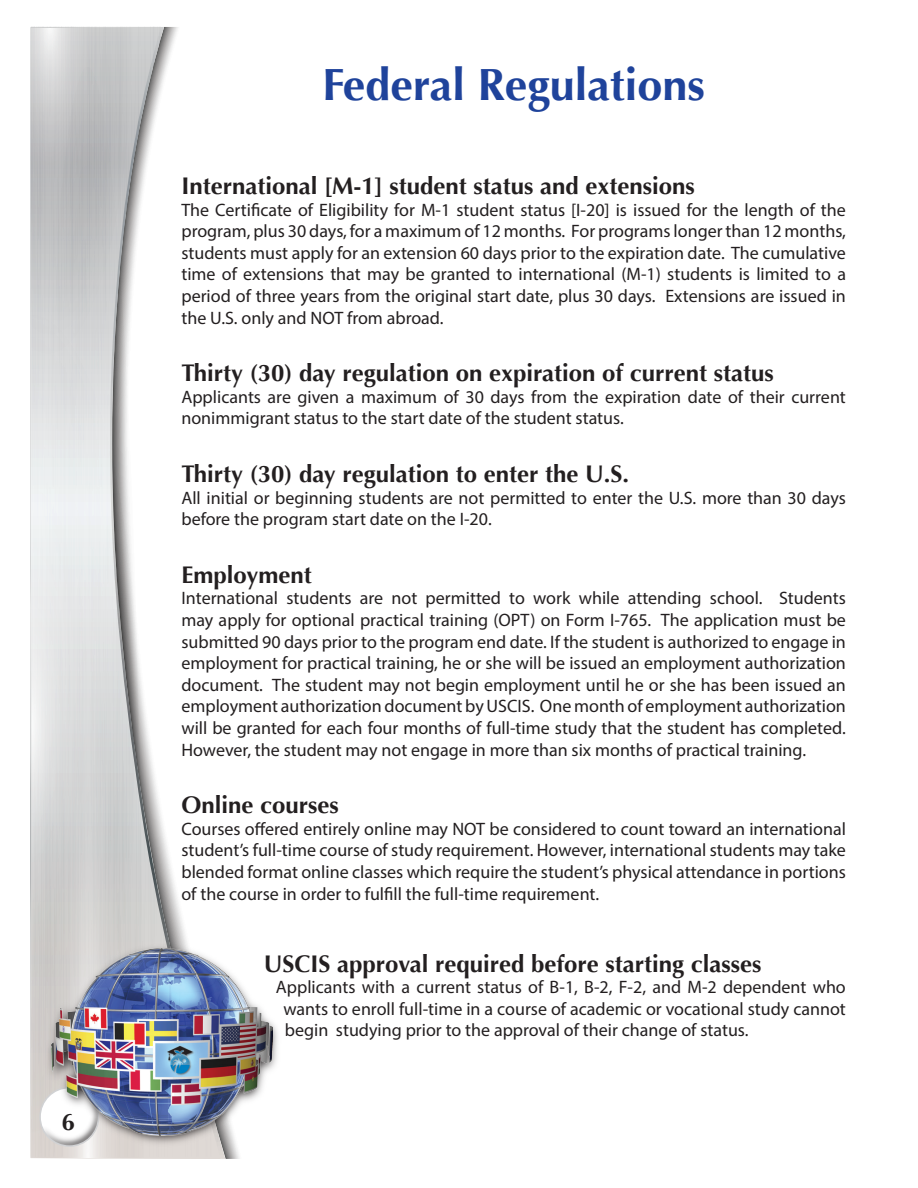
<style>
.page{position:relative;width:918px;height:1188px;background:#fff}
.page>*{position:absolute;margin:0;border:0;box-sizing:border-box;transform-origin:0 0}
.t1{font:700 45px "Optima";color:#1f439b}
.t2{font:700 24px "Optima";color:#231f20}
.t3{font:18px/21.6px "Myriad Pro";color:#231f20;text-align:justify}
</style>
<div class="page">
<svg style="left:31px;top:27px;width:187px;height:1130px"></svg>
<img style="left:43px;top:941px;width:235px;height:208px">
<img style="left:52px;top:949px;width:220px;height:186px">
<h2 class="t2" style="left:62px;top:1108px;width:15px">6</h2>
<h1 class="t1" style="left:322px;top:59px;width:384px">Federal Regulations</h1>
<h2 class="t2" style="left:181px;top:172px;width:515px">International [M-1] student status and extensions</h2>
<p class="t3" style="left:181px;top:198px;width:666px">The Certificate of Eligibility for M-1 student status [I-20] is issued for the length of the program, plus 30 days, for a maximum of 12 months. For programs longer than 12 months, students must apply for an extension 60 days prior to the expiration date. The cumulative time of extensions that may be granted to international (M-1) students is limited to a period of three years from the original start date, plus 30 days. Extensions are issued in the U.S. only and NOT from abroad.</p>
<h3 class="t2" style="left:181px;top:359px;width:594px">Thirty (30) day regulation on expiration of current status</h3>
<p class="t3" style="left:181px;top:386px;width:666px">Applicants are given a maximum of 30 days from the expiration date of their current nonimmigrant status to the start date of the student status.</p>
<h4 class="t2" style="left:181px;top:460px;width:449px">Thirty (30) day regulation to enter the U.S.</h4>
<p class="t3" style="left:181px;top:486px;width:666px">All initial or beginning students are not permitted to enter the U.S. more than 30 days before the program start date on the I-20.</p>
<h5 class="t2" style="left:181px;top:561px;width:132px">Employment</h5>
<p class="t3" style="left:181px;top:587px;width:666px">International students are not permitted to work while attending school. Students may apply for optional practical training (OPT) on Form I-765. The application must be submitted 90 days prior to the program end date. If the student is authorized to engage in employment for practical training, he or she will be issued an employment authorization document. The student may not begin employment until he or she has been issued an employment authorization document by USCIS. One month of employment authorization will be granted for each four months of full-time study that the student has completed.<br>However, the student may not engage in more than six months of practical training.</p>
<h6 class="t2" style="left:181px;top:791px;width:159px">Online courses</h6>
<p class="t3" style="left:181px;top:818px;width:666px">Courses offered entirely online may NOT be considered to count toward an international student’s full-time course of study requirement. However, international students may take blended format online classes which require the student’s physical attendance in portions of the course in order to fulfill the full-time requirement.</p>
<h5 class="t2" style="left:264px;top:949px;width:499px">USCIS approval required before starting classes</h5>
<p class="t3" style="left:283px;top:976px;width:564px;text-indent:-8px">Applicants with a current status of B-1, B-2, F-2, and M-2 dependent who wants to enroll full-time in a course of academic or vocational study cannot begin studying prior to the approval of their change of status.</p>
</div>
